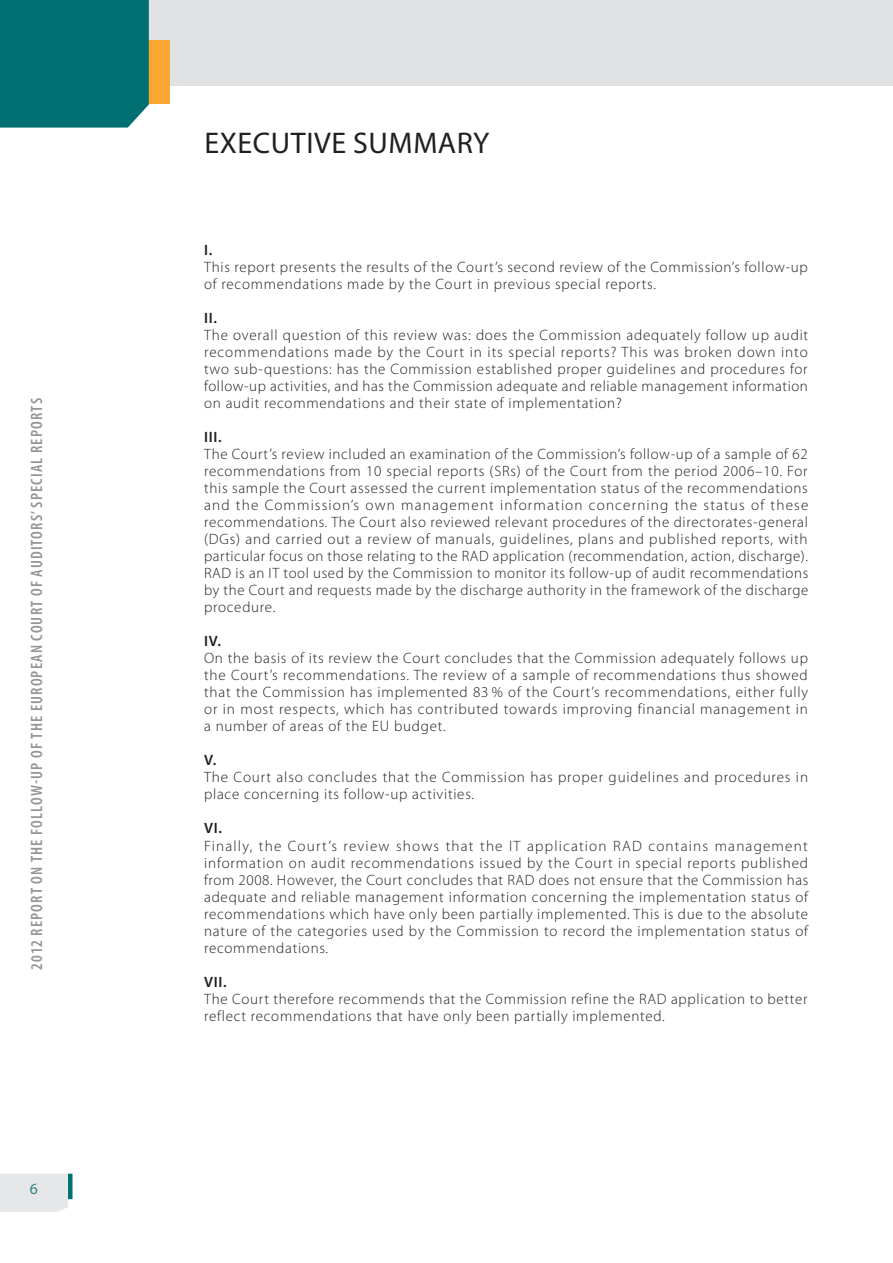
<style>
.page{position:relative;width:893px;height:1263px;background:#fff}
.page>*{position:absolute;margin:0;border:0;box-sizing:border-box;transform-origin:0 0}
.D_01_-_SYN_TITRE_1{font:30px "Myriad Pro";letter-spacing:.02em;color:#231f20}
.t1{font:600 condensed 16.5px "Myriad Pro";letter-spacing:.07em;color:#939598}
.t2{font:15.75px "Myriad Pro";color:#358286}
.D_03_-_SYN_TEXTE_COU{font:300 15px/17px "Myriad Pro";letter-spacing:.05em;color:#231f20;text-align:justify}
.D_02_-_SYN_CHIFFRES{font:600 15px "Myriad Pro";letter-spacing:.05em;color:#231f20}
</style>
<div class="page">
<div style="left:0;top:1173px;width:70px;height:39px;background:#e6e7e9"></div>
<div style="left:68px;top:1174px;width:5px;height:25px;background:#017072"></div>
<div style="left:0;top:0;width:893px;height:85px;background:#e1e2e4"></div>
<div style="left:149px;top:40px;width:21px;height:64px;background:#faa633"></div>
<div style="left:0;top:0;width:149px;height:128px;background:#017072"></div>
<p class="t1" style="left:28px;top:969px;width:573px;rotate:-90deg">2012 REPORT ON THE FOLLOW-UP OF THE EUROPEAN COURT OF AUDITORS’ SPECIAL REPORTS</p>
<p class="t2" style="left:30px;top:1179px;width:10px">6</p>
<p class="D_01_-_SYN_TITRE_1" style="left:204px;top:125px;width:286px">EXECUTIVE SUMMARY</p>
<p class="D_02_-_SYN_CHIFFRES" style="left:204px;top:241px;width:10px">I.</p>
<p class="D_03_-_SYN_TEXTE_COU" style="left:204px;top:259px;width:605px">This report presents the results of the Court’s second review of the Commission’s follow‑up of recommendations made by the Court in previous special reports.</p>
<p class="D_02_-_SYN_CHIFFRES" style="left:204px;top:309px;width:14px">II.</p>
<p class="D_03_-_SYN_TEXTE_COU" style="left:204px;top:327px;width:606px">The overall question of this review was: does the Commission adequately follow up audit recommendations made by the Court in its special reports? This was broken down into two sub‑questions: has the Commission established proper guidelines and procedures for follow‑up activities, and has the Commission adequate and reliable management information on audit recommendations and their state of implementation?</p>
<p class="D_02_-_SYN_CHIFFRES" style="left:204px;top:428px;width:19px">III.</p>
<p class="D_03_-_SYN_TEXTE_COU" style="left:204px;top:446px;width:606px">The Court’s review included an examination of the Commission’s follow‑up of a sample of 62 recommendations from 10 special reports (SRs) of the Court from the period 2006–10. For this sample the Court assessed the current implementation status of the recommendations and the Commission’s own management information concerning the status of these recommendations. The Court also reviewed relevant procedures of the directorates‑general (DGs) and carried out a review of manuals, guidelines, plans and published reports, with particular focus on those relating to the RAD application (recommendation, action, discharge).<br>RAD is an IT tool used by the Commission to monitor its follow‑up of audit recommendations by the Court and requests made by the discharge authority in the framework of the discharge procedure.</p>
<p class="D_02_-_SYN_CHIFFRES" style="left:204px;top:632px;width:19px">IV.</p>
<p class="D_03_-_SYN_TEXTE_COU" style="left:204px;top:650px;width:605px">On the basis of its review the Court concludes that the Commission adequately follows up the Court’s recommendations. The review of a sample of recommendations thus showed that the Commission has implemented 83 % of the Court’s recommendations, either fully or in most respects, which has contributed towards improving financial management in a number of areas of the EU budget.</p>
<p class="D_02_-_SYN_CHIFFRES" style="left:204px;top:751px;width:14px">V.</p>
<p class="D_03_-_SYN_TEXTE_COU" style="left:204px;top:769px;width:605px">The Court also concludes that the Commission has proper guidelines and procedures in place concerning its follow‑up activities.</p>
<p class="D_02_-_SYN_CHIFFRES" style="left:204px;top:819px;width:20px">VI.</p>
<p class="D_03_-_SYN_TEXTE_COU" style="left:204px;top:837px;width:606px">Finally, the Court’s review shows that the IT application RAD contains management information on audit recommendations issued by the Court in special reports published from 2008. However, the Court concludes that RAD does not ensure that the Commission has adequate and reliable management information concerning the implementation status of recommendations which have only been partially implemented. This is due to the absolute nature of the categories used by the Commission to record the implementation status of recommendations.</p>
<p class="D_02_-_SYN_CHIFFRES" style="left:204px;top:972px;width:24px">VII.</p>
<p class="D_03_-_SYN_TEXTE_COU" style="left:204px;top:990px;width:605px">The Court therefore recommends that the Commission refine the RAD application to better reflect recommendations that have only been partially implemented.</p>
</div>
